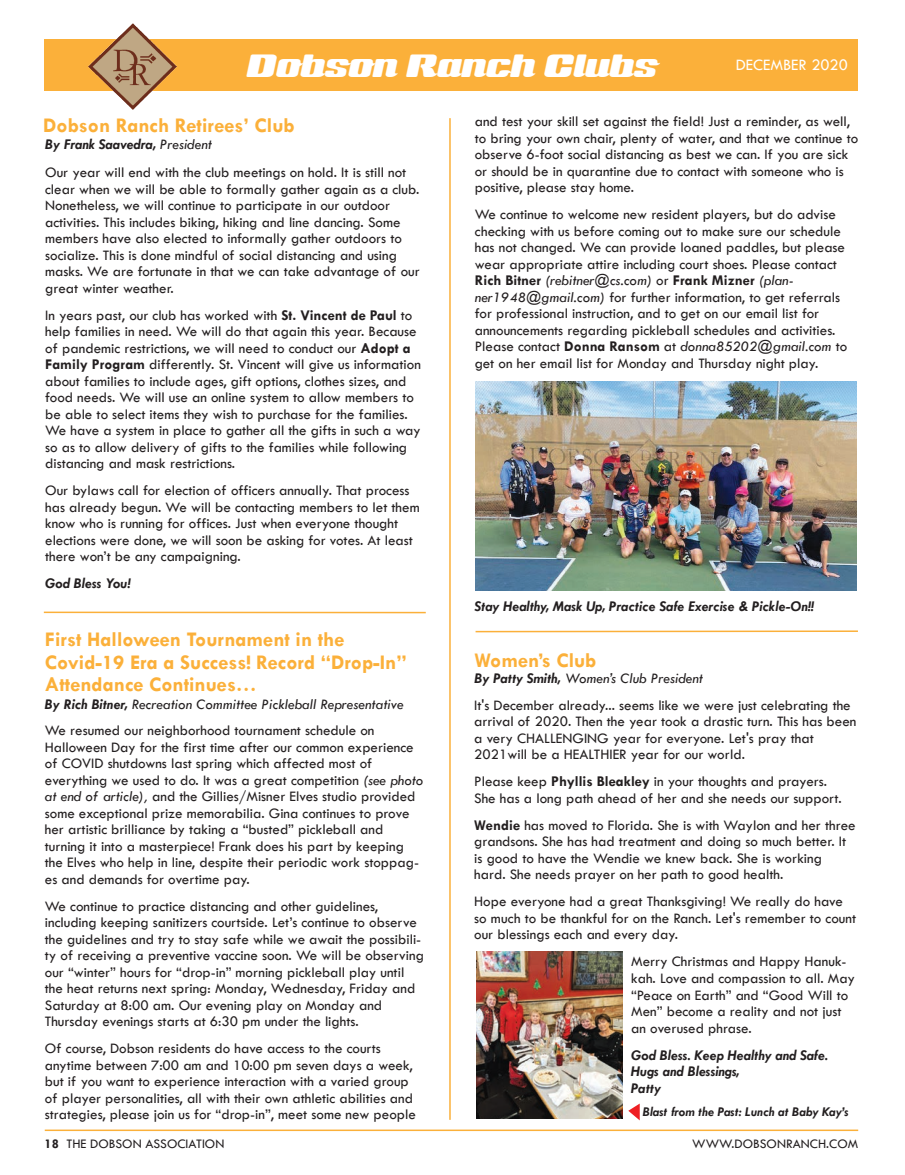
<style>
.page{position:relative;width:905px;height:1175px;background:#fff}
.page>*{position:absolute;margin:0;border:0;box-sizing:border-box;transform-origin:0 0}
.t1{font:500 37.5px "Sneakers Script";color:#fff}
.t2{font:700 21px/22.5px "Tw Cen";color:#fbb03a}
.t3{font:16.5px "Tw Cen";color:#fff}
.t4{font:15px/16.5px "Tw Cen";color:#231f20}
.t5{font:italic 700 15px/16.5px "Tw Cen";color:#231f20}
.t6{font:13.5px "Tw Cen";color:#231f20}
.t7{font:italic 700 13.5px "Tw Cen";color:#231f20}
.s1{font-weight:700;font-style:italic}
.s2{font-style:italic}
.s3{font-weight:700}
</style>
<div class="page">
<div style="left:45px;top:39px;width:813px;height:51px;background:#fbb03a"></div>
<img style="left:89px;top:23px;width:87px;height:87px">
<hr style="left:45px;top:1129px;width:813px;height:2px;background:#fbb03a">
<hr style="left:44px;top:611px;width:382px;height:2px;background:#fbb03a">
<hr style="left:475px;top:630px;width:382px;height:2px;background:#fbb03a">
<hr style="left:449px;top:118px;width:1px;height:1001px;background:#fbb03a">
<img style="left:476px;top:382px;width:380px;height:209px">
<img style="left:476px;top:951px;width:146px;height:167px">
<svg style="left:628px;top:1104px;width:11px;height:16px"></svg>
<p class="t1" style="left:246px;top:43px;width:412px">Dobson Ranch Clubs</p>
<p class="t3" style="left:736px;top:55px;width:113px">DECEMBER 2020</p>
<p class="t2" style="left:43px;top:113px;width:253px">Dobson Ranch Retirees’ Club</p>
<p class="t4" style="left:45px;top:130px;width:362px;line-height:28.5px"><span class="s1">By Frank Saavedra,</span> <span class="s2">President<br></span>Our year will end with the club meetings on hold. It is still not</p>
<p class="t4" style="left:45px;top:181px;width:376px">clear when we will be able to formally gather again as a club.<br>Nonetheless, we will continue to participate in our outdoor activities. This includes biking, hiking and line dancing. Some members have also elected to informally gather outdoors to socialize. This is done mindful of social distancing and using masks. We are fortunate in that we can take advantage of our great winter weather.</p>
<p class="t4" style="left:45px;top:307px;width:377px">In years past, our club has worked with <span class="s3">St. Vincent de Paul</span> to help families in need. We will do that again this year. Because of pandemic restrictions, we will need to conduct our <span class="s3">Adopt a Family Program</span> differently. St. Vincent will give us information about families to include ages, gift options, clothes sizes, and food needs. We will use an online system to allow members to be able to select items they wish to purchase for the families.<br>We have a system in place to gather all the gifts in such a way so as to allow delivery of gifts to the families while following distancing and mask restrictions.</p>
<p class="t4" style="left:45px;top:482px;width:376px">Our bylaws call for election of officers annually. That process has already begun. We will be contacting members to let them know who is running for offices. Just when everyone thought elections were done, we will soon be asking for votes. At least there won’t be any campaigning.</p>
<p class="t5" style="left:45px;top:575px;width:87px">God Bless You!</p>
<p class="t2" style="left:45px;top:628px;width:363px">First Halloween Tournament in the<br>Covid-19 Era a Success! Record “Drop-In”<br>Attendance Continues…</p>
<p class="t4" style="left:45px;top:691px;width:360px;line-height:25.7px"><span class="s1">By Rich Bitner,</span> <span class="s2">Recreation Committee Pickleball Representative<br></span>We resumed our neighborhood tournament schedule on</p>
<p class="t4" style="left:45px;top:738px;width:380px">Halloween Day for the first time after our common experience of COVID shutdowns last spring which affected most of everything we used to do. It was a great competition <span class="s2">(see photo at end of article),</span> and the Gillies/Misner Elves studio provided some exceptional prize memorabilia. Gina continues to prove her artistic brilliance by taking a “busted” pickleball and turning it into a masterpiece! Frank does his part by keeping the Elves who help in line, despite their periodic work stoppag&shy;es and demands for overtime pay.</p>
<p class="t4" style="left:45px;top:897px;width:380px">We continue to practice distancing and other guidelines, including keeping sanitizers courtside. Let’s continue to observe the guidelines and try to stay safe while we await the possibili&shy;ty of receiving a preventive vaccine soon. We will be observing our “winter” hours for “drop-in” morning pickleball play until the heat returns next spring: Monday, Wednesday, Friday and Saturday at 8:00 am. Our evening play on Monday and Thursday evenings starts at 6:30 pm under the lights.</p>
<p class="t4" style="left:45px;top:1040px;width:372px">Of course, Dobson residents do have access to the courts anytime between 7:00 am and 10:00 pm seven days a week, but if you want to experience interaction with a varied group of player personalities, all with their own athletic abilities and strategies, please join us for “drop-in”, meet some new people</p>
<p class="t4" style="left:475px;top:113px;width:385px">and test your skill set against the field! Just a reminder, as well, to bring your own chair, plenty of water, and that we continue to observe 6-foot social distancing as best we can. If you are sick or should be in quarantine due to contact with someone who is positive, please stay home.</p>
<p class="t4" style="left:475px;top:206px;width:374px">We continue to welcome new resident players, but do advise checking with us before coming out to make sure our schedule has not changed. We can provide loaned paddles, but please wear appropriate attire including court shoes. Please contact <span class="s3">Rich Bitner</span> <span class="s2">(rebitner@cs.com)</span> or <span class="s3">Frank Mizner</span> <span class="s2">(plan&shy;ner1948@gmail.com)</span> for further information, to get referrals for professional instruction, and to get on our email list for announcements regarding pickleball schedules and activities.<br>Please contact <span class="s3">Donna Ransom</span> at <span class="s2">donna85202@gmail.com</span> to get on her email list for Monday and Thursday night play.</p>
<p class="t5" style="left:475px;top:597px;width:341px">Stay Healthy, Mask Up, Practice Safe Exercise &amp; Pickle-On!!</p>
<p class="t2" style="left:474px;top:648px;width:123px">Women’s Club</p>
<p class="t4" style="left:474px;top:665px;width:378px;line-height:26.4px"><span class="s1">By Patty Smith,</span> <span class="s2">Women’s Club President<br></span>It's December already... seems like we were just celebrating the</p>
<p class="t4" style="left:474px;top:713px;width:384px">arrival of 2020. Then the year took a drastic turn. This has been a very CHALLENGING year for everyone. Let's pray that<br>2021will be a HEALTHIER year for our world.</p>
<p class="t4" style="left:474px;top:773px;width:369px">Please keep <span class="s3">Phyllis Bleakley</span> in your thoughts and prayers.<br>She has a long path ahead of her and she needs our support.</p>
<p class="t4" style="left:474px;top:817px;width:383px"><span class="s3">Wendie</span> has moved to Florida. She is with Waylon and her three grandsons. She has had treatment and doing so much better. It is good to have the Wendie we knew back. She is working hard. She needs prayer on her path to good health.</p>
<p class="t4" style="left:474px;top:893px;width:383px">Hope everyone had a great Thanksgiving! We really do have so much to be thankful for on the Ranch. Let's remember to count our blessings each and every day.</p>
<p class="t4" style="left:631px;top:953px;width:225px">Merry Christmas and Happy Hanuk&shy;kah. Love and compassion to all. May “Peace on Earth” and “Good Will to<br>Men” become a reality and not just an overused phrase.</p>
<p class="t5" style="left:631px;top:1046px;width:198px">God Bless. Keep Healthy and Safe.<br>Hugs and Blessings,<br>Patty</p>
<p class="t7" style="left:643px;top:1103px;width:207px">Blast from the Past: Lunch at Baby Kay’s</p>
<p class="t6" style="left:45px;top:1135px;width:181px"><span class="s3">18</span> THE DOBSON ASSOCIATION</p>
<p class="t6" style="left:692px;top:1135px;width:167px">WWW.DOBSONRANCH.COM</p>
</div>
